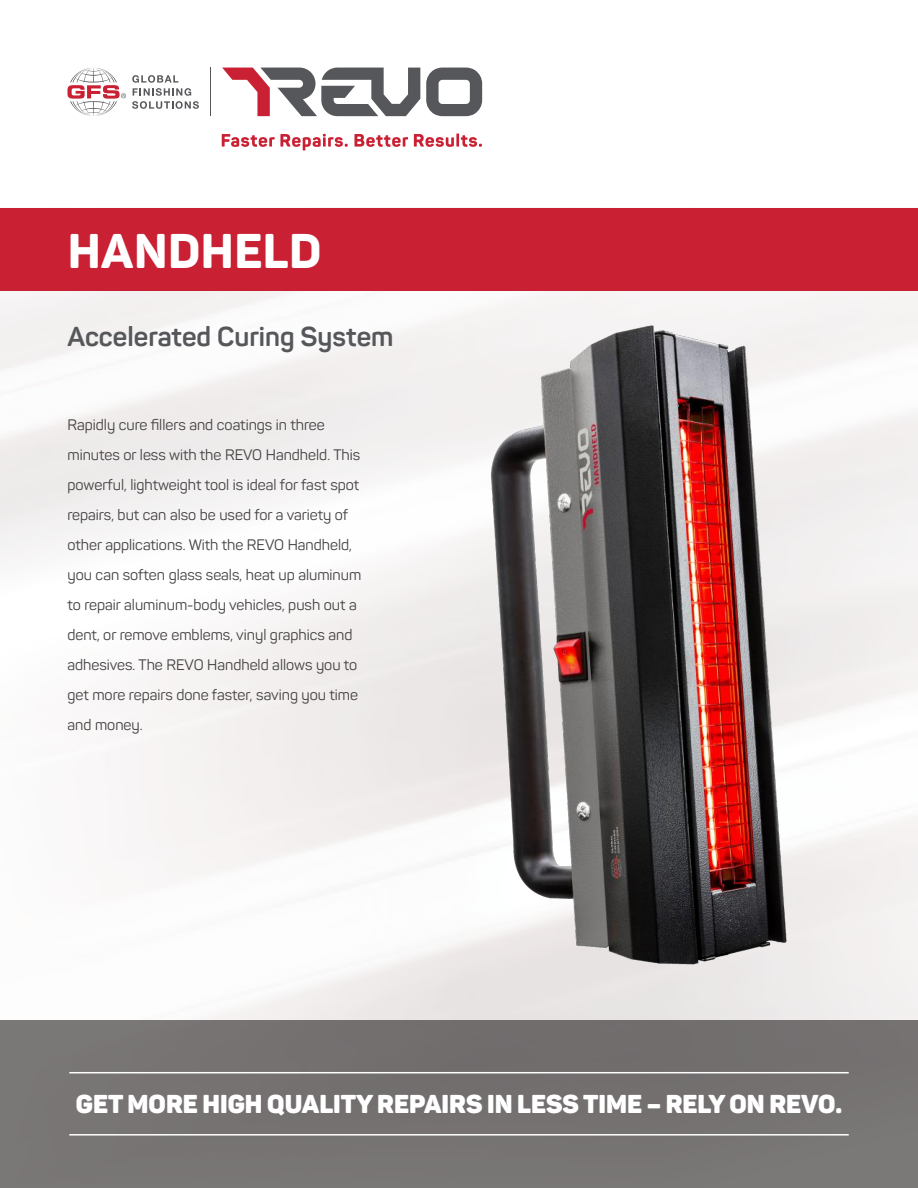
<style>
.page{position:relative;width:918px;height:1188px;background:#fff}
.page>*{position:absolute;margin:0;border:0;box-sizing:border-box;transform-origin:0 0}
.t1{font:800 48px "Panton";letter-spacing:.01em;color:#fff}
.t2{font:700 27px "Panton";color:#56575a}
.t3{font:900 25.5px "Panton";color:#fff}
.t4{font:15px/30px "Panton";color:#444041}
</style>
<div class="page">
<div style="left:0;top:208px;width:918px;height:83px;background:#c92033"></div>
<div style="left:0;top:1020px;width:918px;height:168px;background:#767373"></div>
<hr style="left:69px;top:1072px;width:780px;height:1px;background:#fff">
<hr style="left:69px;top:1134px;width:780px;height:2px;background:#fff">
<svg style="left:68px;top:68px;width:58px;height:48px"></svg>
<hr style="left:210px;top:68px;width:1px;height:48px;background:#56575a">
<svg style="left:132px;top:75px;width:67px;height:34px"></svg>
<svg style="left:426px;top:68px;width:56px;height:48px"></svg>
<svg style="left:222px;top:68px;width:198px;height:48px"></svg>
<svg style="left:222px;top:134px;width:126px;height:16px"></svg>
<svg style="left:354px;top:134px;width:54px;height:13px"></svg>
<svg style="left:414px;top:134px;width:68px;height:13px"></svg>
<img style="left:474px;top:322px;width:336px;height:650px">
<h1 class="t1" style="left:68px;top:221px;width:255px">HANDHELD</h1>
<h2 class="t2" style="left:68px;top:320px;width:328px">Accelerated Curing System</h2>
<p class="t4" style="left:68px;top:410px;width:295px">Rapidly cure fillers and coatings in three minutes or less with the REVO Handheld. This powerful, lightweight tool is ideal for fast spot repairs, but can also be used for a variety of other applications. With the REVO Handheld, you can soften glass seals, heat up aluminum to repair aluminum-body vehicles, push out a dent, or remove emblems, vinyl graphics and adhesives. The REVO Handheld allows you to get more repairs done faster, saving you time and money.</p>
<h3 class="t3" style="left:76px;top:1088px;width:768px">GET MORE HIGH QUALITY REPAIRS IN LESS TIME – RELY ON REVO.</h3>
</div>
